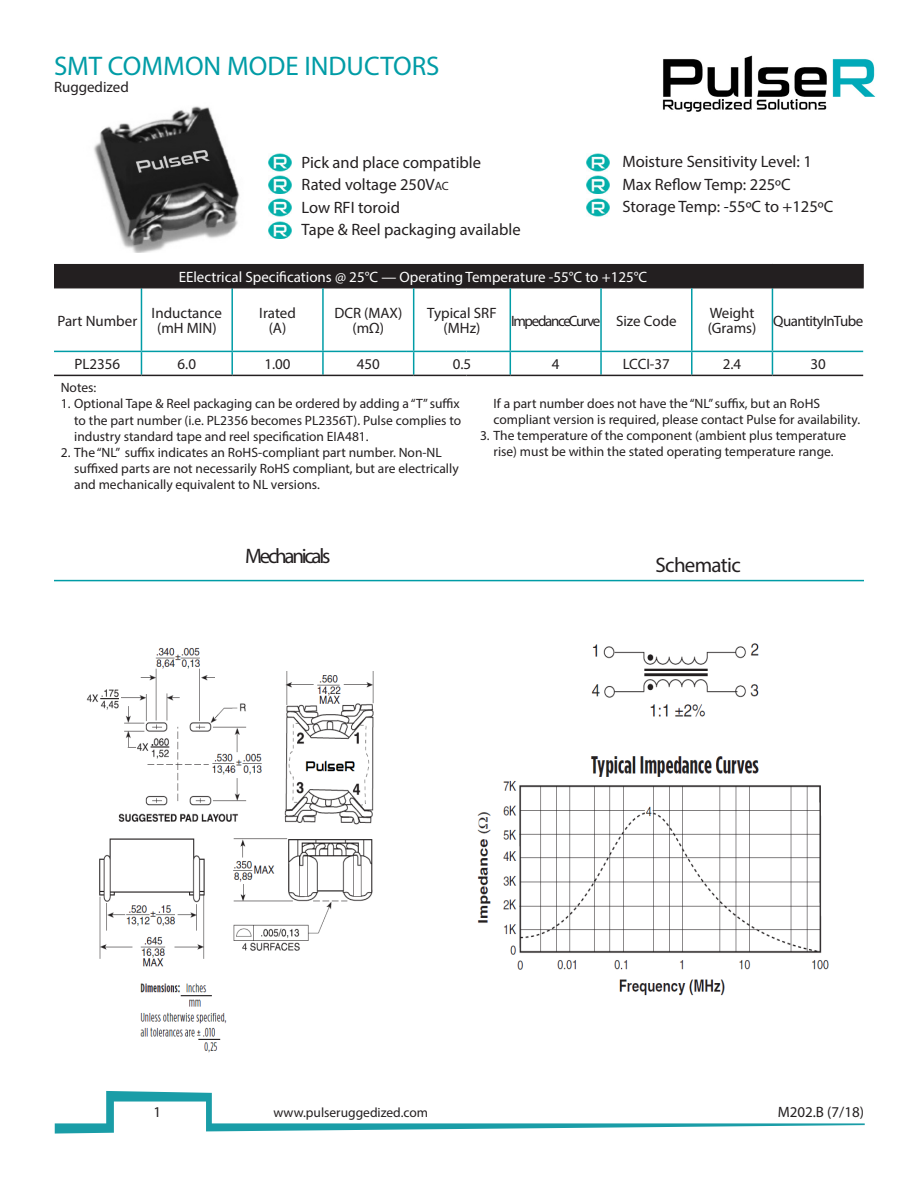
<style>
.page{position:relative;width:918px;height:1188px;background:#fff}
.page>*{position:absolute;margin:0;border:0;box-sizing:border-box;transform-origin:0 0}
.t1{font:27px "Myriad Pro";color:#009ca6}
.t2{font:21px "Myriad Pro";letter-spacing:-.105em;color:#231f20}
.t3{font:21px "Myriad Pro";letter-spacing:-.035em;color:#231f20}
.t4{font:16.5px/22.5px "Myriad Pro";color:#231f20}
.t5{font:15px/15px "Myriad Pro";color:#231f20;text-align:center}
.t6{font:15px "Myriad Pro";color:#fff}
.t7{font:15px "Myriad Pro";letter-spacing:-.09em;color:#231f20}
.t8{font:15px "Myriad Pro";letter-spacing:-.04em;color:#231f20}
.t9{font:13.5px/16.2px "Myriad Pro";color:#231f20}
.s1{font-size:12px}
</style>
<div class="page">
<svg style="left:55px;top:1091px;width:810px;height:43px"></svg>
<img style="left:662px;top:55px;width:214px;height:57px">
<hr style="left:54px;top:580px;width:810px;height:1px;background:#009ca6">
<img style="left:269px;top:153px;width:22px;height:18px">
<img style="left:587px;top:153px;width:22px;height:18px">
<img style="left:269px;top:199px;width:22px;height:17px">
<img style="left:587px;top:199px;width:22px;height:17px">
<img style="left:269px;top:221px;width:22px;height:18px">
<img style="left:269px;top:176px;width:22px;height:18px">
<img style="left:587px;top:176px;width:22px;height:18px">
<div style="left:54px;top:264px;width:810px;height:24px;background:#231f20"></div>
<hr style="left:141px;top:288px;width:1px;height:63px;background:#009ca6">
<hr style="left:231px;top:288px;width:2px;height:63px;background:#009ca6">
<hr style="left:772px;top:288px;width:1px;height:63px;background:#009ca6">
<hr style="left:54px;top:288px;width:87px;height:1px;background:#231f20">
<hr style="left:141px;top:288px;width:91px;height:1px;background:#231f20">
<hr style="left:232px;top:288px;width:91px;height:1px;background:#231f20">
<hr style="left:323px;top:288px;width:91px;height:1px;background:#231f20">
<hr style="left:414px;top:288px;width:53px;height:1px;background:#231f20">
<hr style="left:467px;top:288px;width:43px;height:1px;background:#231f20">
<hr style="left:510px;top:288px;width:91px;height:1px;background:#231f20">
<hr style="left:601px;top:288px;width:91px;height:1px;background:#231f20">
<hr style="left:692px;top:288px;width:80px;height:1px;background:#231f20">
<hr style="left:772px;top:288px;width:92px;height:1px;background:#231f20">
<hr style="left:322px;top:288px;width:2px;height:63px;background:#009ca6">
<hr style="left:413px;top:288px;width:1px;height:63px;background:#009ca6">
<hr style="left:510px;top:288px;width:1px;height:63px;background:#009ca6">
<hr style="left:600px;top:288px;width:2px;height:63px;background:#009ca6">
<hr style="left:691px;top:288px;width:2px;height:63px;background:#009ca6">
<hr style="left:54px;top:351px;width:87px;height:1px;background:#009ca6">
<hr style="left:141px;top:351px;width:91px;height:1px;background:#009ca6">
<svg style="left:141px;top:352px;width:1px;height:23px"></svg>
<hr style="left:232px;top:351px;width:91px;height:1px;background:#009ca6">
<hr style="left:231px;top:352px;width:2px;height:23px;background:#009ca6">
<hr style="left:323px;top:351px;width:91px;height:1px;background:#009ca6">
<hr style="left:322px;top:352px;width:2px;height:23px;background:#009ca6">
<hr style="left:414px;top:351px;width:53px;height:1px;background:#009ca6">
<svg style="left:413px;top:352px;width:1px;height:23px"></svg>
<hr style="left:467px;top:351px;width:43px;height:1px;background:#009ca6">
<hr style="left:510px;top:351px;width:91px;height:1px;background:#009ca6">
<svg style="left:510px;top:352px;width:1px;height:23px"></svg>
<hr style="left:601px;top:351px;width:91px;height:1px;background:#009ca6">
<hr style="left:600px;top:352px;width:2px;height:23px;background:#009ca6">
<hr style="left:692px;top:351px;width:80px;height:1px;background:#009ca6">
<hr style="left:691px;top:352px;width:2px;height:23px;background:#009ca6">
<hr style="left:772px;top:351px;width:91px;height:1px;background:#009ca6">
<svg style="left:772px;top:352px;width:1px;height:23px"></svg>
<hr style="left:54px;top:375px;width:87px;height:1px;background:#231f20">
<hr style="left:141px;top:375px;width:91px;height:1px;background:#231f20">
<hr style="left:232px;top:375px;width:91px;height:1px;background:#231f20">
<hr style="left:323px;top:375px;width:91px;height:1px;background:#231f20">
<hr style="left:414px;top:375px;width:53px;height:1px;background:#231f20">
<hr style="left:467px;top:375px;width:43px;height:1px;background:#231f20">
<hr style="left:510px;top:375px;width:91px;height:1px;background:#231f20">
<hr style="left:601px;top:375px;width:91px;height:1px;background:#231f20">
<hr style="left:692px;top:375px;width:80px;height:1px;background:#231f20">
<hr style="left:772px;top:375px;width:91px;height:1px;background:#231f20">
<img style="left:94px;top:106px;width:146px;height:146px">
<img style="left:86px;top:643px;width:743px;height:410px">
<h1 class="t1" style="left:54px;top:49px;width:387px">SMT COMMON MODE INDUCTORS</h1>
<p class="t5" style="left:54px;top:79px;width:76px">Ruggedized</p>
<p class="t4" style="left:302px;top:150px;width:181px">Pick and place compatible</p>
<p class="t4" style="left:302px;top:173px;width:149px">Rated voltage 250V<span class="s1">AC</span></p>
<p class="t4" style="left:302px;top:195px;width:100px">Low RFI toroid</p>
<p class="t4" style="left:302px;top:218px;width:221px">Tape &amp; Reel packaging available</p>
<p class="t4" style="left:622px;top:150px;width:191px">Moisture Sensitivity Level: 1</p>
<p class="t4" style="left:622px;top:173px;width:212px">Max Reflow Temp: 225ºC<br>Storage Temp: -55ºC to +125ºC</p>
<p class="t6" style="left:179px;top:268px;width:470px">EElectrical Specifications @ 25°C — Operating Temperature -55°C to +125°C</p>
<p class="t5" style="left:57px;top:313px;width:81px">Part Number</p>
<p class="t5" style="left:152px;top:305px;width:72px">Inductance (mH MIN)</p>
<p class="t5" style="left:259px;top:305px;width:38px">Irated (A)</p>
<p class="t5" style="left:334px;top:305px;width:69px">DCR (MAX) (mΩ)</p>
<p class="t5" style="left:427px;top:305px;width:71px">Typical SRF (MHz)</p>
<p class="t7" style="left:511px;top:311px;width:91px">Impedance Curve</p>
<p class="t5" style="left:616px;top:313px;width:62px">Size Code</p>
<p class="t5" style="left:708px;top:305px;width:50px;text-align:left">Weight (Grams)</p>
<p class="t8" style="left:773px;top:311px;width:92px">Quantity In Tube</p>
<p class="t5" style="left:74px;top:357px;width:47px">PL2356</p>
<p class="t5" style="left:178px;top:357px;width:20px">6.0</p>
<p class="t5" style="left:264px;top:357px;width:28px">1.00</p>
<p class="t5" style="left:357px;top:357px;width:25px">450</p>
<p class="t5" style="left:453px;top:357px;width:20px">0.5</p>
<p class="t5" style="left:552px;top:357px;width:9px">4</p>
<p class="t5" style="left:623px;top:357px;width:49px">LCCI-37</p>
<p class="t5" style="left:723px;top:357px;width:20px">2.4</p>
<p class="t5" style="left:811px;top:357px;width:17px">30</p>
<p class="t9" style="left:61px;top:379px;width:37px">Notes:</p>
<p class="t9" style="left:74px;top:396px;width:388px;text-align:justify;text-indent:-14px">1. Optional Tape &amp; Reel packaging can be ordered by adding a “T” suffix to the part number (i.e. PL2356 becomes PL2356T). Pulse complies to industry standard tape and reel specification EIA481.</p>
<p class="t9" style="left:74px;top:444px;width:386px;text-indent:-14px">2. The “NL” suffix indicates an RoHS-compliant part number. Non-NL suffixed parts are not necessarily RoHS compliant, but are electrically and mechanically equivalent to NL versions.</p>
<p class="t9" style="left:494px;top:395px;width:368px">If a part number does not have the “NL” suffix, but an RoHS compliant version is required, please contact Pulse for availability.</p>
<p class="t9" style="left:480px;top:427px;width:368px;text-align:center">3. The temperature of the component (ambient plus temperature rise) must be within the stated operating temperature range.</p>
<p class="t2" style="left:245px;top:543px;width:87px">Mechanicals</p>
<p class="t3" style="left:656px;top:552px;width:87px">Schematic</p>
<p class="t5" style="left:153px;top:1105px;width:9px">1</p>
<p class="t9" style="left:274px;top:1104px;width:156px">www.pulseruggedized.com</p>
<p class="t5" style="left:778px;top:1104px;width:88px">M202.B (7/18)</p>
</div>
